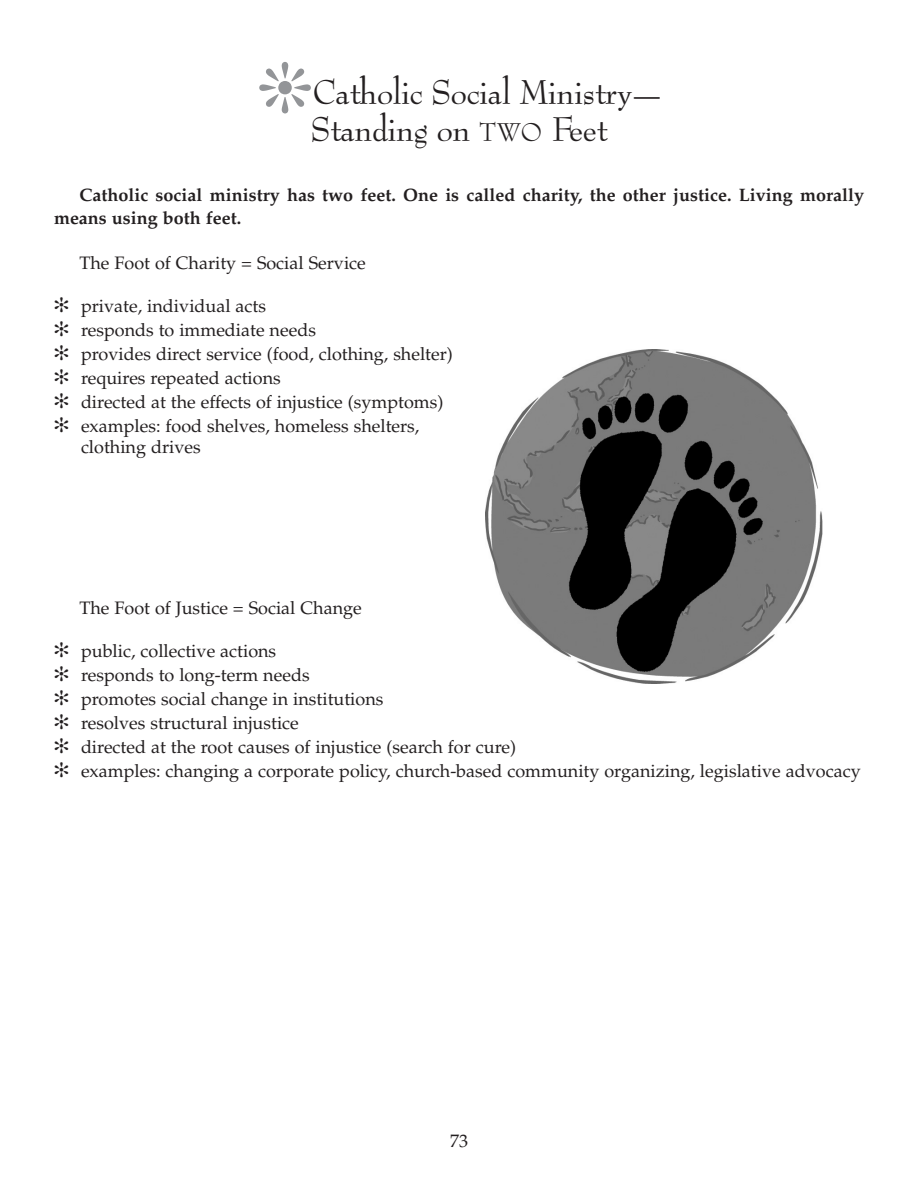
<style>
.page{position:relative;width:918px;height:1188px;background:#fff}
.page>*{position:absolute;margin:0;border:0;box-sizing:border-box;transform-origin:0 0}
.t1{font:36px/37.5px "Bernhard Modern Rmn";color:#231f20;text-align:center}
.t2{font:18px/24px "Palatino";color:#231f20}
.t3{font:700 18px/22.5px "Palatino";color:#231f20}
.s1{color:#939598}
.s2{font-size:27px}
</style>
<div class="page">
<img style="left:485px;top:350px;width:338px;height:333px">
<h1 class="t1" style="left:257px;top:73px;width:406px"><span class="s1">❊</span>Catholic Social Ministry—<br>Standing on <span class="s2">TWO</span> Feet</h1>
<p class="t3" style="left:54px;top:186px;width:812px;text-indent:25px">Catholic social ministry has two feet. One is called charity, the other justice. Living morally means using both feet.</p>
<p class="t2" style="left:79px;top:253px;width:288px">The Foot of Charity = Social Service</p>
<p class="t2" style="left:54px;top:296px;width:400px">✻ private, individual acts<br>✻ responds to immediate needs<br>✻ provides direct service (food, clothing, shelter) ✻ requires repeated actions<br>✻ directed at the effects of injustice (symptoms) ✻ examples: food shelves, homeless shelters,</p>
<p class="t2" style="left:81px;top:437px;width:121px">clothing drives</p>
<p class="t2" style="left:79px;top:598px;width:284px">The Foot of Justice = Social Change</p>
<p class="t2" style="left:54px;top:641px;width:808px">✻ public, collective actions<br>✻ responds to long-term needs<br>✻ promotes social change in institutions<br>✻ resolves structural injustice<br>✻ directed at the root causes of injustice (search for cure)<br>✻ examples: changing a corporate policy, church-based community organizing, legislative advocacy</p>
<p class="t2" style="left:450px;top:1131px;width:19px">73</p>
</div>
